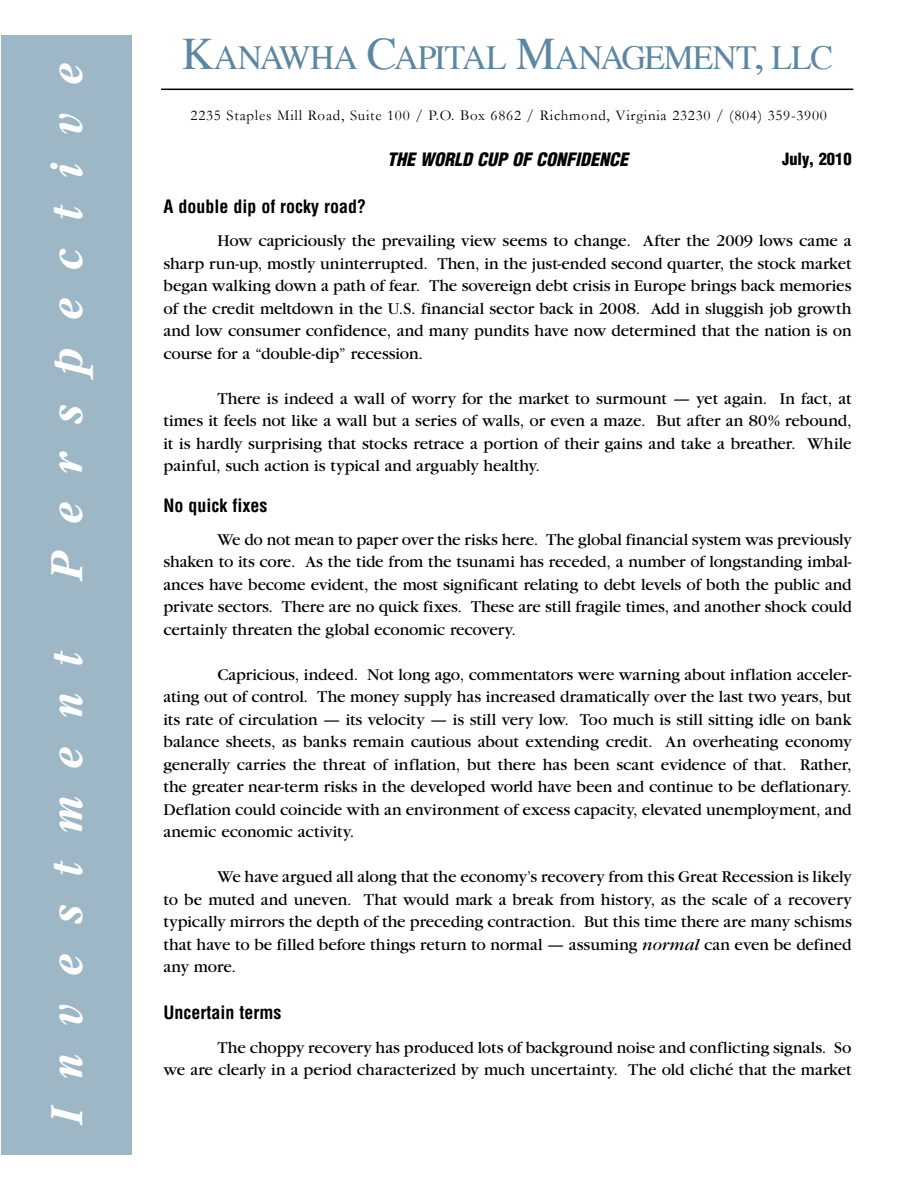
<style>
.page{position:relative;width:918px;height:1188px;background:#fff}
.page>*{position:absolute;margin:0;border:0;box-sizing:border-box;transform-origin:0 0}
.t1{font:italic 700 49.5px "Garamond";letter-spacing:.665em;color:#fff;scale:.85 1}
.t2{font:33.75px "Times";letter-spacing:-.035em;color:#5d87a1}
.t3{font:700 condensed 18px "Helvetica";color:#000}
.t4{font:italic 900 condensed 18px "Helvetica";color:#000}
.t5{font:17.25px/22.5px "Garamond";letter-spacing:-.005em;color:#000;text-align:justify}
.t6{font:900 condensed 16.5px "Helvetica";color:#000}
.t7{font:15px "Garamond";letter-spacing:.05em;color:#000}
.s1{font-size:45px}
.s2{font-style:italic}
</style>
<div class="page">
<div style="left:1px;top:35px;width:131px;height:1119px;background:#9eb7c7"></div>
<hr style="left:161px;top:89px;width:692px;height:1px;background:#000">
<h1 class="t1" style="left:39px;top:582px;width:613px;rotate:-90deg">Perspective</h1>
<h1 class="t1" style="left:39px;top:1126px;width:561px;rotate:-90deg">Investment</h1>
<h2 class="t2" style="left:182px;top:26px;width:650px"><span class="s1">K</span>ANAWHA <span class="s1">C</span>APITAL <span class="s1">M</span>ANAGEMENT<span class="s1">,</span> LLC</h2>
<p class="t7" style="left:191px;top:106px;width:638px">2235 Staples Mill Road, Suite 100 / P.O. Box 6862 / Richmond, Virginia 23230 / (804) 359-3900</p>
<p class="t6" style="left:782px;top:149px;width:71px">July, 2010</p>
<p class="t4" style="left:387px;top:148px;width:242px">THE WORLD CUP OF CONFIDENCE</p>
<p class="t3" style="left:164px;top:195px;width:204px">A double dip of rocky road?</p>
<p class="t5" style="left:164px;top:230px;width:690px;text-indent:54px">How capriciously the prevailing view seems to change. After the 2009 lows came a sharp run-up, mostly uninterrupted. Then, in the just-ended second quarter, the stock market began walking down a path of fear. The sovereign debt crisis in Europe brings back memories of the credit meltdown in the U.S. financial sector back in 2008. Add in sluggish job growth and low consumer confidence, and many pundits have now determined that the nation is on course for a “double-dip” recession.</p>
<p class="t5" style="left:164px;top:387px;width:690px;text-indent:54px">There is indeed a wall of worry for the market to surmount — yet again. In fact, at times it feels not like a wall but a series of walls, or even a maze. But after an 80% rebound, it is hardly surprising that stocks retrace a portion of their gains and take a breather. While painful, such action is typical and arguably healthy.</p>
<p class="t3" style="left:164px;top:494px;width:105px">No quick fixes</p>
<p class="t5" style="left:164px;top:529px;width:690px;text-indent:54px">We do not mean to paper over the risks here. The global financial system was previously shaken to its core. As the tide from the tsunami has receded, a number of longstanding imbal&shy;ances have become evident, the most significant relating to debt levels of both the public and private sectors. There are no quick fixes. These are still fragile times, and another shock could certainly threaten the global economic recovery.</p>
<p class="t5" style="left:164px;top:664px;width:690px;text-indent:54px">Capricious, indeed. Not long ago, commentators were warning about inflation acceler&shy;ating out of control. The money supply has increased dramatically over the last two years, but its rate of circulation — its velocity — is still very low. Too much is still sitting idle on bank balance sheets, as banks remain cautious about extending credit. An overheating economy generally carries the threat of inflation, but there has been scant evidence of that. Rather, the greater near-term risks in the developed world have been and continue to be deflationary.<br>Deflation could coincide with an environment of excess capacity, elevated unemployment, and anemic economic activity.</p>
<p class="t5" style="left:164px;top:866px;width:690px;text-indent:54px">We have argued all along that the economy’s recovery from this Great Recession is likely to be muted and uneven. That would mark a break from history, as the scale of a recovery typically mirrors the depth of the preceding contraction. But this time there are many schisms that have to be filled before things return to normal — assuming <span class="s2">normal</span> can even be defined any more.</p>
<p class="t3" style="left:164px;top:1002px;width:119px">Uncertain terms</p>
<p class="t5" style="left:164px;top:1036px;width:690px;text-align:right">The choppy recovery has produced lots of background noise and conflicting signals. So<br>we are clearly in a period characterized by much uncertainty. The old cliché that the market</p>
</div>
